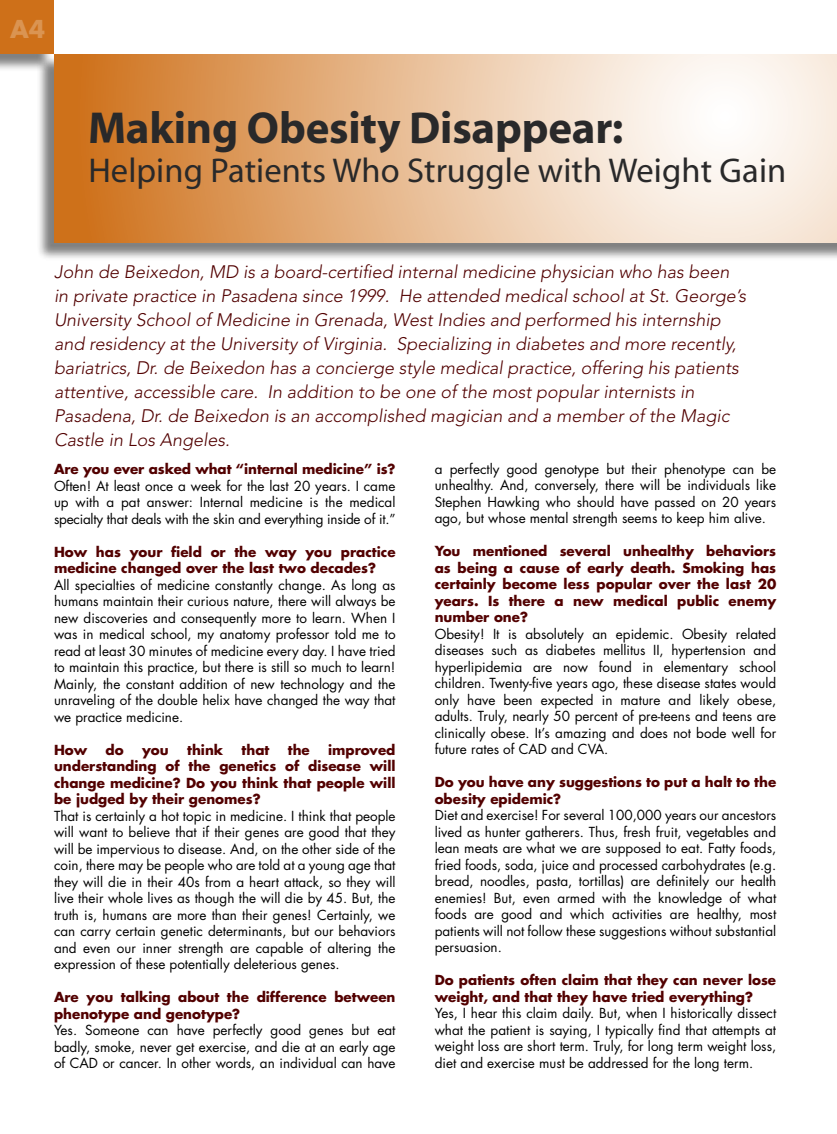
<style>
.page{position:relative;width:837px;height:1134px;background:#fff}
.page>*{position:absolute;margin:0;border:0;box-sizing:border-box;transform-origin:0 0}
.t1{font:45px "Myriad Headline";letter-spacing:.01em;color:#29292a}
.t2{font:34.5px "Myriad";letter-spacing:.005em;color:#29292a}
.t3{font:700 24px "Futura";color:#da9452}
.t4{font:italic 300 18px/24px "Avenir";color:#520000}
.t5{font:13.5px/16.5px "Futura";color:#000;text-align:justify}
.t6{font:700 13.5px/16.5px "Futura";color:#520000}
</style>
<div class="page">
<div style="left:36px;top:55px;width:801px;height:206px;background:#000;opacity:.5"></div>
<svg style="left:54px;top:54px;width:783px;height:189px;background:#e9bf98"></svg>
<div style="left:0;top:0;width:53px;height:72px;background:#000;opacity:.5"></div>
<div style="left:0;top:0;width:54px;height:54px;background:#ce7019"></div>
<h3 class="t3" style="left:10px;top:12px;width:37px">A4</h3>
<h1 class="t1" style="left:88px;top:104px;width:537px">Making Obesity Disappear:</h1>
<h2 class="t2" style="left:88px;top:153px;width:699px">Helping Patients Who Struggle with Weight Gain</h2>
<p class="t4" style="left:54px;top:259px;width:694px">John de Beixedon, MD is a board-certified internal medicine physician who has been in private practice in Pasadena since 1999. He attended medical school at St. George’s University School of Medicine in Grenada, West Indies and performed his internship and residency at the University of Virginia. Specializing in diabetes and more recently, bariatrics, Dr. de Beixedon has a concierge style medical practice, offering his patients attentive, accessible care. In addition to be one of the most popular internists in Pasadena, Dr. de Beixedon is an accomplished magician and a member of the Magic Castle in Los Angeles.</p>
<p class="t6" style="left:54px;top:461px;width:343px">Are you ever asked what “internal medicine” is?</p>
<p class="t5" style="left:54px;top:477px;width:343px">Often! At least once a week for the last 20 years. I came up with a pat answer: Internal medicine is the medical specialty that deals with the skin and everything inside of it.”</p>
<p class="t6" style="left:54px;top:543px;width:343px">How has your field or the way you practice medicine changed over the last two decades?</p>
<p class="t5" style="left:54px;top:576px;width:343px">All specialties of medicine constantly change. As long as humans maintain their curious nature, there will always be new discoveries and consequently more to learn. When I was in medical school, my anatomy professor told me to read at least 30 minutes of medicine every day. I have tried to maintain this practice, but there is still so much to learn!<br>Mainly, the constant addition of new technology and the unraveling of the double helix have changed the way that we practice medicine.</p>
<p class="t6" style="left:54px;top:741px;width:35px">How</p>
<p class="t6" style="left:106px;top:741px;width:20px">do</p>
<p class="t6" style="left:142px;top:741px;width:28px">you</p>
<p class="t6" style="left:187px;top:741px;width:38px">think</p>
<p class="t6" style="left:242px;top:741px;width:29px">that</p>
<p class="t6" style="left:288px;top:741px;width:24px">the</p>
<p class="t6" style="left:54px;top:741px;width:343px;text-align:justify;text-indent:274px">improved understanding of the genetics of disease will change medicine? Do you think that people will be judged by their genomes?</p>
<p class="t5" style="left:54px;top:807px;width:343px">That is certainly a hot topic in medicine. I think that people will want to believe that if their genes are good that they will be impervious to disease. And, on the other side of the coin, there may be people who are told at a young age that they will die in their 40s from a heart attack, so they will live their whole lives as though the will die by 45. But, the truth is, humans are more than their genes! Certainly, we can carry certain genetic determinants, but our behaviors and even our inner strength are capable of altering the expression of these potentially deleterious genes.</p>
<p class="t6" style="left:54px;top:989px;width:343px">Are you talking about the difference between phenotype and genotype?</p>
<p class="t5" style="left:54px;top:1022px;width:343px">Yes. Someone can have perfectly good genes but eat badly, smoke, never get exercise, and die at an early age of CAD or cancer. In other words, an individual can have</p>
<p class="t5" style="left:435px;top:461px;width:343px">a perfectly good genotype but their phenotype can be unhealthy. And, conversely, there will be individuals like Stephen Hawking who should have passed on 20 years ago, but whose mental strength seems to keep him alive.</p>
<p class="t6" style="left:435px;top:543px;width:343px;text-align:justify">You mentioned several unhealthy behaviors as being a cause of early death. Smoking has certainly become less popular over the last 20 years. Is there a new medical public enemy number one?</p>
<p class="t5" style="left:435px;top:626px;width:343px">Obesity! It is absolutely an epidemic. Obesity related diseases such as diabetes mellitus II, hypertension and hyperlipidemia are now found in elementary school children. Twenty-five years ago, these disease states would only have been expected in mature and likely obese, adults. Truly, nearly 50 percent of pre-teens and teens are clinically obese. It’s amazing and does not bode well for future rates of CAD and CVA.</p>
<p class="t6" style="left:435px;top:774px;width:343px">Do you have any suggestions to put a halt to the obesity epidemic?</p>
<p class="t5" style="left:435px;top:807px;width:343px">Diet and exercise! For several 100,000 years our ancestors lived as hunter gatherers. Thus, fresh fruit, vegetables and lean meats are what we are supposed to eat. Fatty foods, fried foods, soda, juice and processed carbohydrates (e.g. bread, noodles, pasta, tortillas) are definitely our health enemies! But, even armed with the knowledge of what foods are good and which activities are healthy, most patients will not follow these suggestions without substantial persuasion.</p>
<p class="t6" style="left:435px;top:972px;width:343px">Do patients often claim that they can never lose weight, and that they have tried everything?</p>
<p class="t5" style="left:435px;top:1005px;width:343px">Yes, I hear this claim daily. But, when I historically dissect what the patient is saying, I typically find that attempts at weight loss are short term. Truly, for long term weight loss, diet and exercise must be addressed for the long term.</p>
</div>
